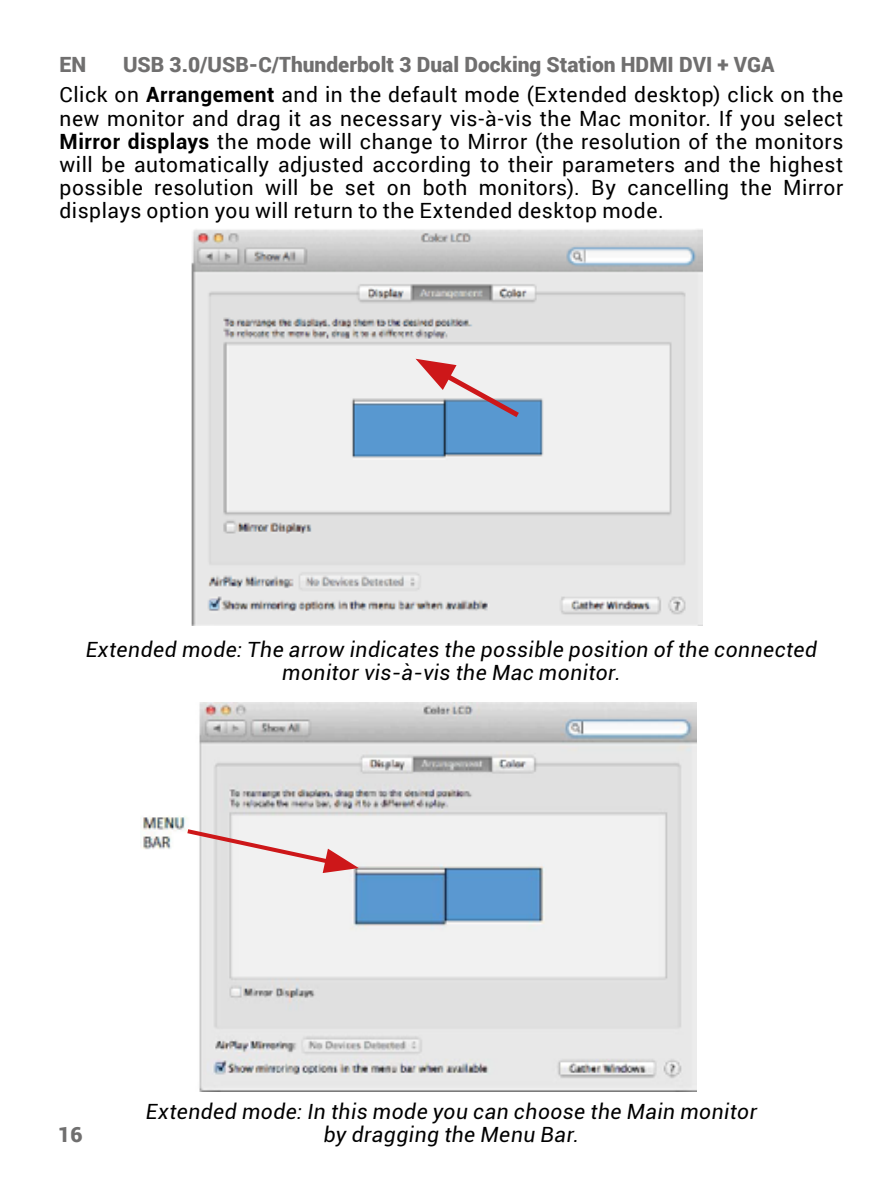
<style>
.page{position:relative;width:893px;height:1191px;background:#fff}
.page>*{position:absolute;margin:0;border:0;box-sizing:border-box;transform-origin:0 0}
.t1{font:21px/23.1px "Roboto";letter-spacing:.025em;color:#000;text-align:justify}
.t2{font:italic 21px/23.1px "Roboto";letter-spacing:.025em;color:#000;text-align:center}
.t3{font:900 21px/30.8px "Roboto";color:#706f6f;text-align:center}
.s1{font-weight:400;color:#000}
.s2{font-weight:700;color:#000}
.s3{font-weight:700}
</style>
<div class="page">
<img style="left:191px;top:229px;width:511px;height:396px">
<svg style="left:416px;top:359px;width:108px;height:63px"></svg>
<img style="left:142px;top:702px;width:554px;height:389px">
<svg style="left:183px;top:826px;width:176px;height:47px"></svg>
<p class="t3" style="left:60px;top:48px;width:785px">USB 3.0/USB-C/Thunderbolt 3 Dual Docking Station HDMI DVI + VGA<br><span class="s1">Click on</span> <span class="s2">Arrangement</span> <span class="s1">and in the default mode (Extended desktop) click on the</span></p>
<p class="t1" style="left:60px;top:106px;width:785px">new monitor and drag it as necessary vis-à-vis the Mac monitor. If you select <span class="s3">Mirror displays</span> the mode will change to Mirror (the resolution of the monitors will be automatically adjusted according to their parameters and the highest possible resolution will be set on both monitors). By cancelling the Mirror displays option you will return to the Extended desktop mode.</p>
<p class="t3" style="left:60px;top:48px;width:28px">EN</p>
<p class="t2" style="left:86px;top:637px;width:733px">Extended mode: The arrow indicates the possible position of the connected monitor vis-à-vis the Mac monitor.</p>
<p class="t3" style="left:58px;top:1118px;width:26px">16</p>
<p class="t2" style="left:146px;top:1099px;width:613px">Extended mode: In this mode you can choose the Main monitor by dragging the Menu Bar.</p>
</div>
